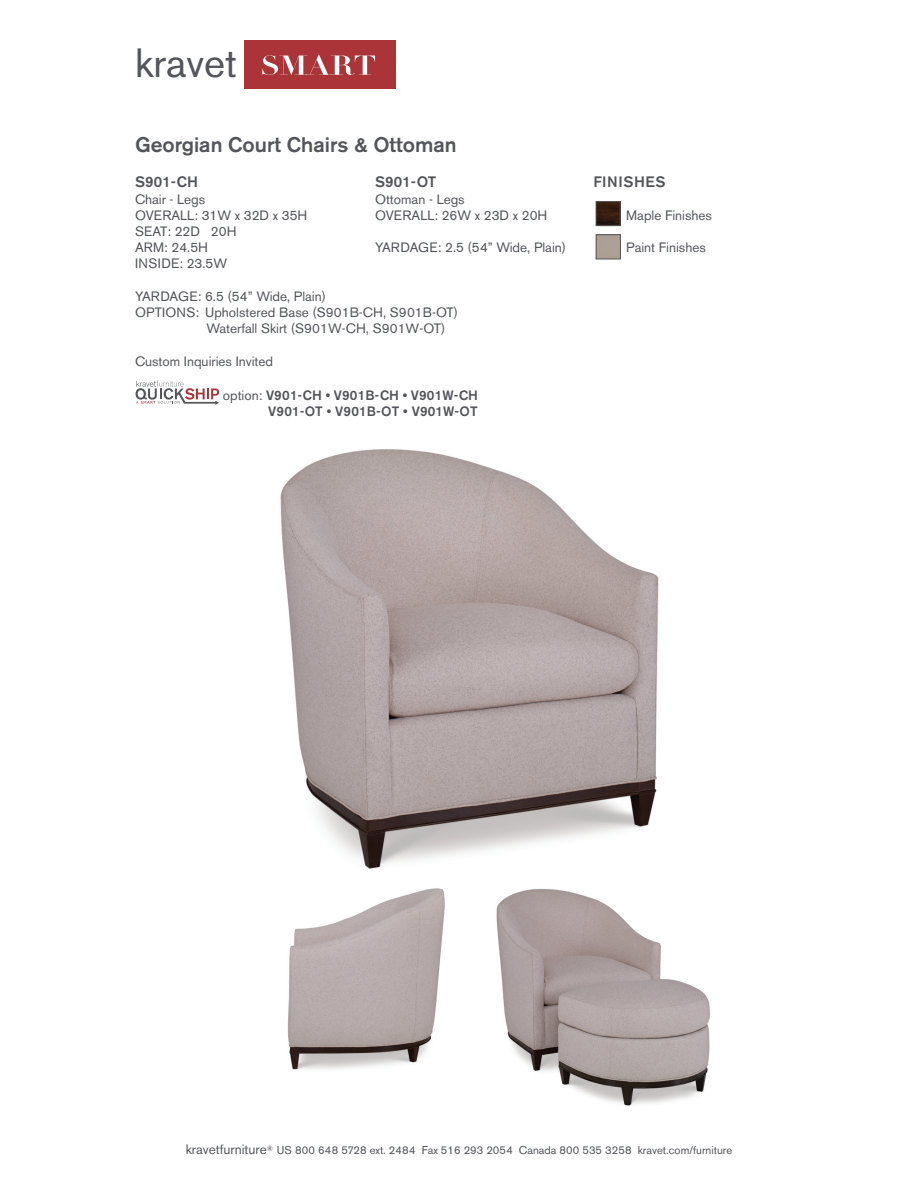
<style>
.page{position:relative;width:918px;height:1188px;background:#fff}
.page>*{position:absolute;margin:0;border:0;box-sizing:border-box;transform-origin:0 0}
.t1{font:40.5px "Akzidenz Grotesk BE";color:#54555a}
.t2{font:500 21px "Akzidenz Grotesk BE";color:#54555a}
.t3{font:500 15px "Akzidenz Grotesk BE";letter-spacing:.02em;color:#54555a}
.t4{font:500 15px "Akzidenz Grotesk BE";letter-spacing:.04em;color:#54555a}
.t5{font:13.5px "Akzidenz Grotesk BE";color:#54555a}
.t6{font:500 13.5px "Akzidenz Grotesk BE";letter-spacing:.01em;color:#54555a}
.t7{font:13.5px "Akzidenz Grotesk BE";letter-spacing:.02em;color:#54555a}
.t8{font:11.25px "Akzidenz Grotesk BE";color:#54555a}
.s1{font-weight:400}
.s2{font-size:13.5px}
</style>
<div class="page">
<div style="left:244px;top:41px;width:151px;height:48px;background:#ab3439"></div>
<svg style="left:262px;top:55px;width:113px;height:20px"></svg>
<img style="left:280px;top:449px;width:379px;height:420px">
<div style="left:596px;top:235px;width:24px;height:24px;border:1px solid #54555a"></div>
<img style="left:598px;top:203px;width:20px;height:21px">
<div style="left:596px;top:201px;width:24px;height:25px;border:1px solid #54555a"></div>
<img style="left:287px;top:888px;width:158px;height:182px">
<svg style="left:136px;top:381px;width:83px;height:24px"></svg>
<img style="left:496px;top:889px;width:214px;height:218px">
<h1 class="t1" style="left:135px;top:38px;width:104px">kravet</h1>
<p class="t2" style="left:135px;top:131px;width:323px">Georgian Court Chairs &amp; Ottoman</p>
<p class="t3" style="left:135px;top:173px;width:65px">S901-CH</p>
<p class="t5" style="left:135px;top:191px;width:72px">Chair - Legs</p>
<p class="t5" style="left:135px;top:207px;width:174px">OVERALL: 31W x 32D x 35H</p>
<p class="t5" style="left:135px;top:223px;width:103px">SEAT: 22D 20H</p>
<p class="t5" style="left:135px;top:239px;width:75px">ARM: 24.5H</p>
<p class="t7" style="left:135px;top:256px;width:94px">INSIDE: 23.5W</p>
<p class="t5" style="left:135px;top:288px;width:193px">YARDAGE: 6.5 (54” Wide, Plain)</p>
<p class="t5" style="left:135px;top:304px;width:324px">OPTIONS: Upholstered Base (S901B-CH, S901B-OT)</p>
<p class="t5" style="left:206px;top:320px;width:240px">Waterfall Skirt (S901W-CH, S901W-OT)</p>
<p class="t5" style="left:135px;top:353px;width:140px">Custom Inquiries Invited</p>
<p class="t3" style="left:375px;top:173px;width:63px">S901-OT</p>
<p class="t5" style="left:375px;top:191px;width:91px">Ottoman - Legs</p>
<p class="t5" style="left:375px;top:207px;width:174px">OVERALL: 26W x 23D x 20H</p>
<p class="t5" style="left:375px;top:239px;width:193px">YARDAGE: 2.5 (54” Wide, Plain)</p>
<p class="t6" style="left:223px;top:387px;width:257px"><span class="s1">option:</span> V901-CH • V901B-CH • V901W-CH</p>
<p class="t6" style="left:268px;top:403px;width:211px">V901-OT • V901B-OT • V901W-OT</p>
<p class="t4" style="left:593px;top:173px;width:74px">FINISHES</p>
<p class="t5" style="left:626px;top:207px;width:87px">Maple Finishes</p>
<p class="t5" style="left:626px;top:239px;width:81px">Paint Finishes</p>
<p class="t8" style="left:186px;top:1143px;width:548px"><span class="s2">kravetfurniture</span><sup>®</sup> US 800 648 5728 ext. 2484 Fax 516 293 2054 Canada 800 535 3258 kravet.com/furniture</p>
</div>
